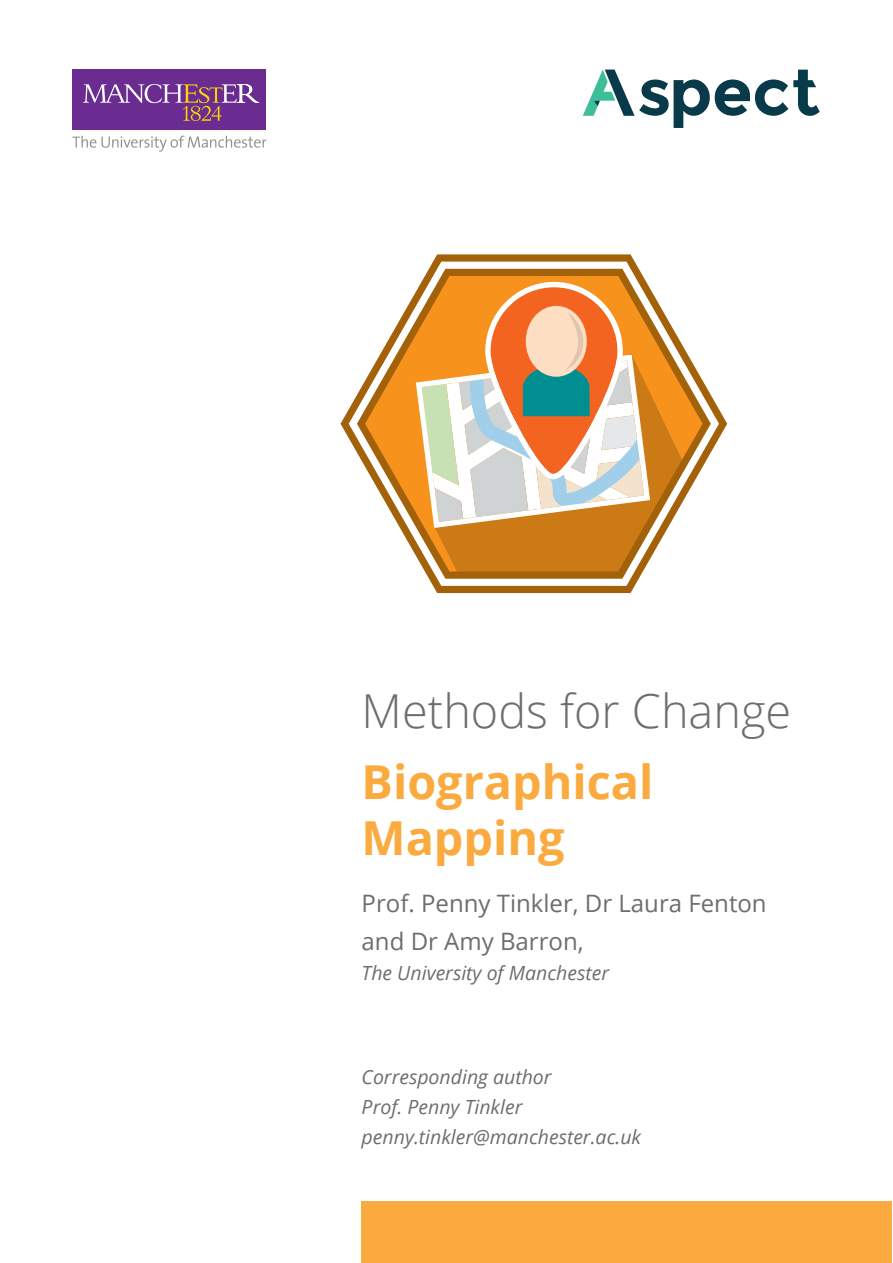
<style>
.page{position:relative;width:893px;height:1263px;background:#fff}
.page>*{position:absolute;margin:0;border:0;box-sizing:border-box;transform-origin:0 0}
.Body_Text{font:700 46.8px/56.1px "Open Sans";color:#faaa3e}
.t1{font:300 46.8px "Open Sans";color:#6c6d70}
.t2{font:24px "Open Sans";color:#6c6d70}
.t3{font:italic 19.5px "Open Sans";color:#6c6d70}
</style>
<div class="page">
<div style="left:72px;top:70px;width:194px;height:60px;background:#6a2c91"></div>
<svg style="left:83px;top:84px;width:176px;height:37px"></svg>
<svg style="left:72px;top:136px;width:24px;height:12px"></svg>
<svg style="left:102px;top:136px;width:164px;height:16px"></svg>
<svg style="left:583px;top:70px;width:237px;height:58px"></svg>
<svg style="left:341px;top:254px;width:386px;height:339px"></svg>
<svg style="left:349px;top:262px;width:370px;height:324px"></svg>
<svg style="left:416px;top:282px;width:234px;height:246px"></svg>
<div style="left:362px;top:1201px;width:530px;height:62px;background:#faaa3e"></div>
<p class="t1" style="left:362px;top:679px;width:431px">Methods for Change</p>
<p class="Body_Text" style="left:362px;top:753px;width:293px">Biographical<br>Mapping</p>
<p class="t2" style="left:362px;top:887px;width:407px">Prof. Penny Tinkler, Dr Laura Fenton</p>
<p class="t2" style="left:362px;top:925px;width:223px">and Dr Amy Barron,</p>
<p class="t3" style="left:362px;top:959px;width:249px">The University of Manchester</p>
<p class="t3" style="left:362px;top:1064px;width:191px">Corresponding author</p>
<p class="t3" style="left:362px;top:1094px;width:162px">Prof. Penny Tinkler</p>
<p class="t3" style="left:362px;top:1124px;width:281px">penny.tinkler@manchester.ac.uk</p>
</div>
